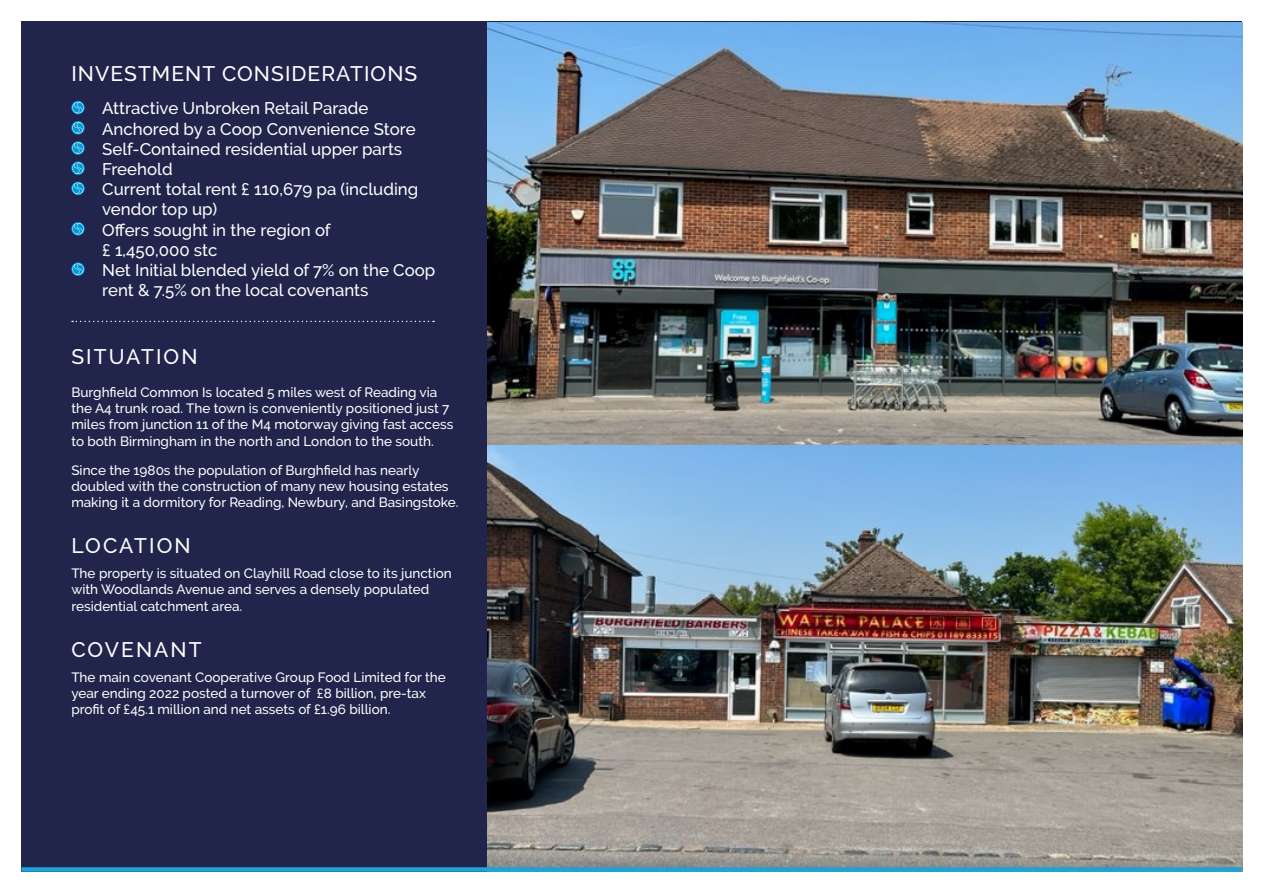
<style>
.page{position:relative;width:1263px;height:893px;background:#fff}
.page>*{position:absolute;margin:0;border:0;box-sizing:border-box;transform-origin:0 0}
.t1{font:500 21px "Raleway";letter-spacing:.1em;color:#fff}
.t2{font:500 21px "Raleway";letter-spacing:.05em;color:#fff}
.t3{font:500 16.8px/20.2px "Raleway";color:#fff}
.t4{font:500 13.5px/16.2px "Raleway";color:#fff}
</style>
<div class="page">
<div style="left:21px;top:21px;width:1221px;height:851px;background:#21254c"></div>
<svg style="left:1242px;top:795px;width:1px;height:77px"></svg>
<svg style="left:71px;top:101px;width:14px;height:13px"></svg>
<svg style="left:72px;top:102px;width:12px;height:11px"></svg>
<svg style="left:71px;top:121px;width:14px;height:14px"></svg>
<svg style="left:72px;top:122px;width:12px;height:12px"></svg>
<svg style="left:71px;top:141px;width:14px;height:14px"></svg>
<svg style="left:72px;top:142px;width:12px;height:12px"></svg>
<svg style="left:71px;top:161px;width:14px;height:14px"></svg>
<svg style="left:72px;top:162px;width:12px;height:12px"></svg>
<svg style="left:71px;top:182px;width:14px;height:13px"></svg>
<svg style="left:72px;top:183px;width:12px;height:11px"></svg>
<svg style="left:71px;top:222px;width:14px;height:14px"></svg>
<svg style="left:72px;top:223px;width:12px;height:12px"></svg>
<svg style="left:71px;top:262px;width:14px;height:14px"></svg>
<svg style="left:72px;top:263px;width:12px;height:12px"></svg>
<svg style="left:72px;top:321px;width:362px;height:1px"></svg>
<img style="left:487px;top:22px;width:755px;height:424px">
<img style="left:487px;top:446px;width:755px;height:421px">
<div style="left:21px;top:867px;width:1221px;height:5px;background:#1ca3d8"></div>
<h1 class="t2" style="left:71px;top:62px;width:347px">INVESTMENT CONSIDERATIONS</h1>
<p class="t3" style="left:102px;top:98px;width:335px">Attractive Unbroken Retail Parade<br>Anchored by a Coop Convenience Store<br>Self-Contained residential upper parts<br>Freehold<br>Current total rent £ 110,679 pa (including vendor top up)<br>Offers sought in the region of<br>£ 1,450,000 stc<br>Net Initial blended yield of 7% on the Coop rent &amp; 7.5% on the local covenants</p>
<h1 class="t1" style="left:71px;top:344px;width:128px">SITUATION</h1>
<p class="t4" style="left:71px;top:384px;width:383px">Burghfield Common Is located 5 miles west of Reading via the A4 trunk road. The town is conveniently positioned just 7 miles from junction 11 of the M4 motorway giving fast access to both Birmingham in the north and London to the south.</p>
<p class="t4" style="left:71px;top:462px;width:389px">Since the 1980s the population of Burghfield has nearly doubled with the construction of many new housing estates making it a dormitory for Reading, Newbury, and Basingstoke.</p>
<h1 class="t1" style="left:71px;top:534px;width:121px">LOCATION</h1>
<p class="t4" style="left:71px;top:565px;width:382px">The property is situated on Clayhill Road close to its junction with Woodlands Avenue and serves a densely populated residential catchment area.</p>
<h1 class="t1" style="left:71px;top:637px;width:132px">COVENANT</h1>
<p class="t4" style="left:71px;top:669px;width:376px">The main covenant Cooperative Group Food Limited for the year ending 2022 posted a turnover of £8 billion, pre-tax profit of £45.1 million and net assets of £1.96 billion.</p>
</div>
